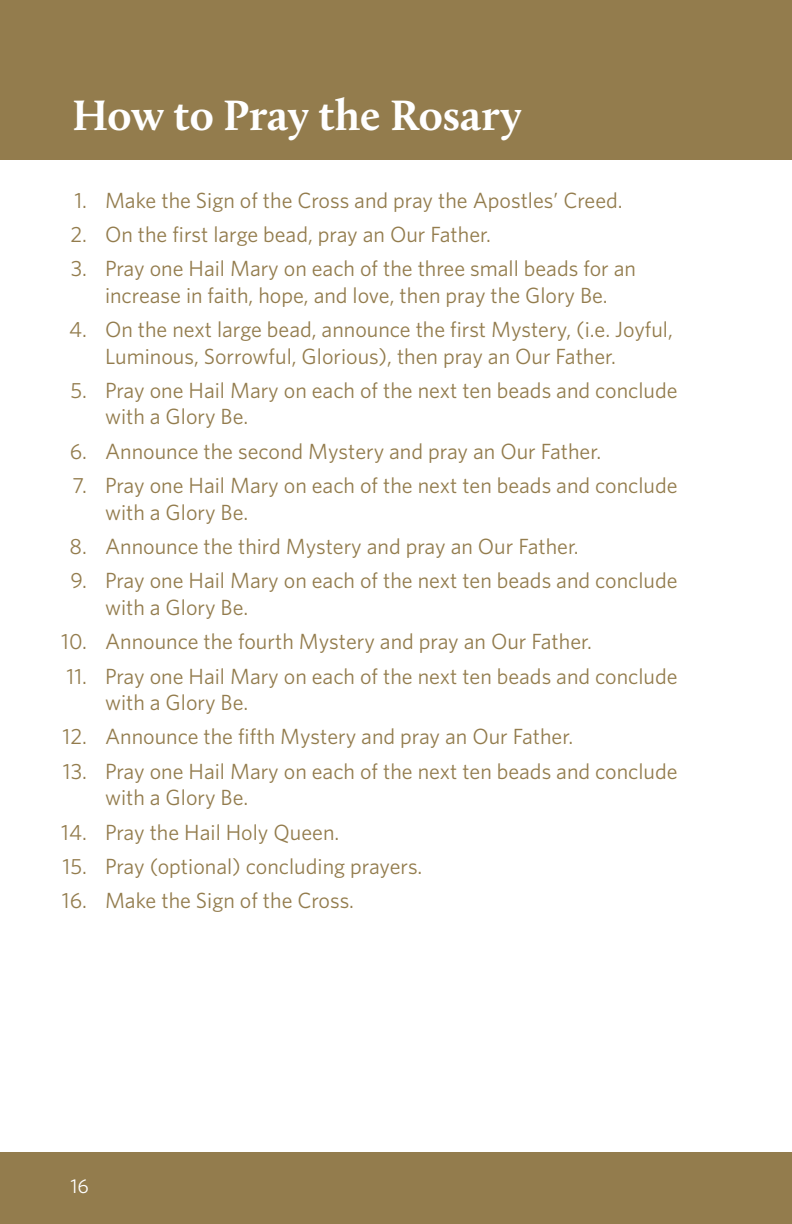
<style>
.page{position:relative;width:792px;height:1224px;background:#fff}
.page>*{position:absolute;margin:0;border:0;box-sizing:border-box;transform-origin:0 0}
.t1{font:700 44px "Calluna";color:#fff}
.t2{font:22px/26.4px "Whitney";color:#937c4d}
.t3{font:20px "Whitney";color:#fff}
</style>
<div class="page">
<div style="left:0;top:1152px;width:792px;height:72px;background:#937c4d"></div>
<div style="left:0;top:0;width:792px;height:160px;background:#937c4d"></div>
<p class="t1" style="left:72px;top:87px;width:451px">How to Pray the Rosary</p>
<p class="t2" style="left:74px;top:186px;width:550px">1. Make the Sign of the Cross and pray the Apostles’ Creed.</p>
<p class="t2" style="left:70px;top:221px;width:422px">2. On the first large bead, pray an Our Father.</p>
<p class="t2" style="left:71px;top:255px;width:567px;text-align:center">3. Pray one Hail Mary on each of the three small beads for an increase in faith, hope, and love, then pray the Glory Be.</p>
<p class="t2" style="left:105px;top:316px;width:569px;text-indent:-36px">4. On the next large bead, announce the first Mystery, (i.e. Joyful,<br>Luminous, Sorrowful, Glorious), then pray an Our Father.</p>
<p class="t2" style="left:105px;top:377px;width:574px;text-indent:-35px">5. Pray one Hail Mary on each of the next ten beads and conclude with a Glory Be.</p>
<p class="t2" style="left:70px;top:437px;width:533px">6. Announce the second Mystery and pray an Our Father.</p>
<p class="t2" style="left:105px;top:472px;width:574px;text-indent:-33px">7. Pray one Hail Mary on each of the next ten beads and conclude with a Glory Be.</p>
<p class="t2" style="left:70px;top:533px;width:511px">8. Announce the third Mystery and pray an Our Father.</p>
<p class="t2" style="left:105px;top:567px;width:574px;text-indent:-35px">9. Pray one Hail Mary on each of the next ten beads and conclude with a Glory Be.</p>
<p class="t2" style="left:61px;top:628px;width:532px">10. Announce the fourth Mystery and pray an Our Father.</p>
<p class="t2" style="left:105px;top:662px;width:574px;text-indent:-38px">11. Pray one Hail Mary on each of the next ten beads and conclude with a Glory Be.</p>
<p class="t2" style="left:63px;top:723px;width:512px">12. Announce the fifth Mystery and pray an Our Father.</p>
<p class="t2" style="left:105px;top:757px;width:574px;text-indent:-42px">13. Pray one Hail Mary on each of the next ten beads and conclude with a Glory Be.</p>
<p class="t2" style="left:61px;top:818px;width:280px">14. Pray the Hail Holy Queen.</p>
<p class="t2" style="left:63px;top:853px;width:361px">15. Pray (optional) concluding prayers.</p>
<p class="t2" style="left:62px;top:887px;width:294px">16. Make the Sign of the Cross.</p>
<p class="t3" style="left:71px;top:1172px;width:20px">16</p>
</div>
